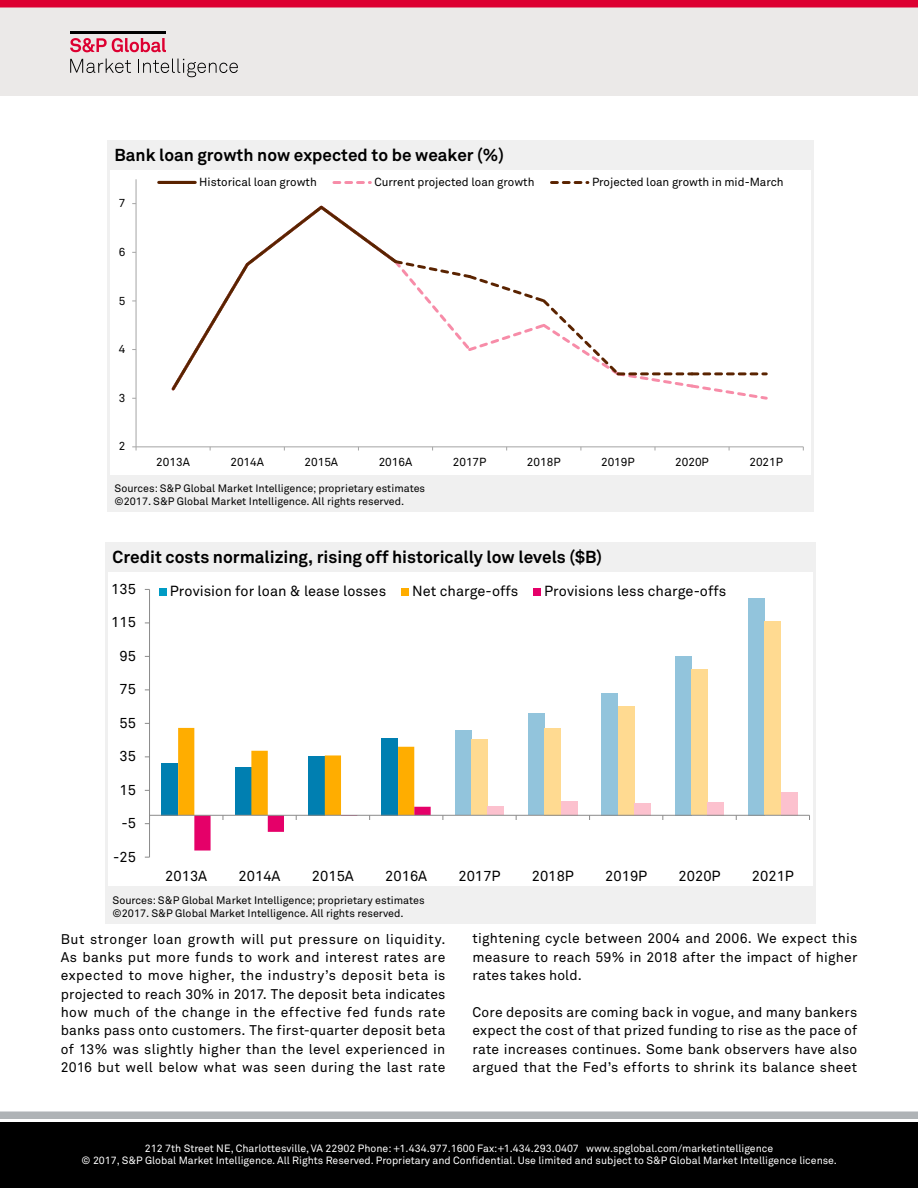
<style>
.page{position:relative;width:918px;height:1188px;background:#fff}
.page>*{position:absolute;margin:0;border:0;box-sizing:border-box;transform-origin:0 0}
.t1{font:700 17.25px "Akkurat Pro";color:#000}
.t2{font:700 17.1px "Akkurat Pro";color:#000}
.t3{font:14.55px "Akkurat Pro";letter-spacing:.005em;color:#000}
.t4{font:13.8px/18.3px "Akkurat Pro";letter-spacing:.02em;color:#000;text-align:justify}
.t5{font:11.55px "Akkurat Pro";letter-spacing:-.005em;color:#000}
.t6{font:10.8px/12.6px "Akkurat Pro";color:#000}
.t7{font:10.65px/12.6px "Akkurat Pro";color:#000}
.t8{font:10.5px/12.6px "Akkurat Pro";color:#fff;text-align:center}
</style>
<div class="page">
<div style="left:0;top:0;width:918px;height:95px;background:#ebe9e8"></div>
<div style="left:0;top:0;width:918px;height:8px;background:#dd0031"></div>
<svg style="left:70px;top:31px;width:96px;height:21px"></svg>
<svg style="left:70px;top:59px;width:61px;height:14px"></svg>
<svg style="left:138px;top:59px;width:100px;height:18px"></svg>
<div style="left:0;top:1112px;width:918px;height:7px;background:#afb3b6"></div>
<div style="left:0;top:1122px;width:918px;height:66px;background:#000"></div>
<div style="left:107px;top:141px;width:707px;height:371px;background:#f0f0f0"></div>
<div style="left:110px;top:171px;width:701px;height:304px;background:#fff"></div>
<hr style="left:136px;top:179px;width:1px;height:268px;background:#a8a8a8">
<hr style="left:136px;top:446px;width:667px;height:1px;background:#a8a8a8">
<svg style="left:132px;top:446px;width:5px;height:4px"></svg>
<svg style="left:171px;top:205px;width:597px;height:195px"></svg>
<hr style="left:159px;top:181px;width:36px;height:3px;background:#5a2300">
<svg style="left:334px;top:181px;width:36px;height:3px"></svg>
<svg style="left:552px;top:181px;width:36px;height:3px"></svg>
<div style="left:105px;top:542px;width:711px;height:382px;background:#f0f0f0"></div>
<div style="left:108px;top:573px;width:704px;height:313px;background:#fff"></div>
<div style="left:162px;top:763px;width:16px;height:52px;background:#007fb1"></div>
<div style="left:455px;top:731px;width:16px;height:84px;background:#92c4dc"></div>
<div style="left:529px;top:714px;width:16px;height:101px;background:#92c4dc"></div>
<div style="left:602px;top:693px;width:16px;height:122px;background:#92c4dc"></div>
<div style="left:675px;top:656px;width:16px;height:159px;background:#92c4dc"></div>
<div style="left:748px;top:598px;width:17px;height:217px;background:#92c4dc"></div>
<div style="left:471px;top:739px;width:17px;height:76px;background:#ffda91"></div>
<div style="left:545px;top:728px;width:16px;height:87px;background:#ffda91"></div>
<div style="left:618px;top:706px;width:16px;height:109px;background:#ffda91"></div>
<div style="left:691px;top:670px;width:17px;height:145px;background:#ffda91"></div>
<div style="left:765px;top:621px;width:16px;height:194px;background:#ffda91"></div>
<div style="left:488px;top:807px;width:16px;height:8px;background:#fcc1ce"></div>
<div style="left:561px;top:801px;width:16px;height:14px;background:#fcc1ce"></div>
<div style="left:634px;top:803px;width:17px;height:12px;background:#fcc1ce"></div>
<div style="left:708px;top:802px;width:16px;height:13px;background:#fcc1ce"></div>
<div style="left:781px;top:792px;width:16px;height:23px;background:#fcc1ce"></div>
<hr style="left:149px;top:589px;width:1px;height:268px;background:#8a8a8a">
<hr style="left:150px;top:815px;width:660px;height:1px;background:#8a8a8a">
<svg style="left:178px;top:728px;width:253px;height:123px"></svg>
<div style="left:159px;top:588px;width:7px;height:8px;background:#009bc4"></div>
<div style="left:401px;top:588px;width:8px;height:8px;background:#ffad00"></div>
<div style="left:533px;top:588px;width:8px;height:8px;background:#e50069"></div>
<p class="t2" style="left:115px;top:145px;width:391px">Bank loan growth now expected to be weaker (%)</p>
<p class="t5" style="left:119px;top:197px;width:8px">7</p>
<p class="t5" style="left:119px;top:245px;width:8px">6</p>
<p class="t5" style="left:119px;top:294px;width:8px">5</p>
<p class="t5" style="left:119px;top:342px;width:8px">4</p>
<p class="t5" style="left:119px;top:391px;width:8px">3</p>
<p class="t5" style="left:119px;top:440px;width:8px">2</p>
<p class="t5" style="left:199px;top:175px;width:119px">Historical loan growth</p>
<p class="t5" style="left:374px;top:175px;width:162px">Current projected loan growth</p>
<p class="t5" style="left:592px;top:175px;width:193px">Projected loan growth in mid-March</p>
<p class="t5" style="left:156px;top:455px;width:35px">2013A</p>
<p class="t5" style="left:230px;top:455px;width:35px">2014A</p>
<p class="t5" style="left:305px;top:455px;width:35px">2015A</p>
<p class="t5" style="left:379px;top:455px;width:35px">2016A</p>
<p class="t5" style="left:453px;top:455px;width:35px">2017P</p>
<p class="t5" style="left:527px;top:455px;width:35px">2018P</p>
<p class="t5" style="left:601px;top:455px;width:35px">2019P</p>
<p class="t5" style="left:675px;top:455px;width:35px">2020P</p>
<p class="t5" style="left:749px;top:455px;width:35px">2021P</p>
<p class="t7" style="left:115px;top:482px;width:312px">Sources: S&amp;P Global Market Intelligence; proprietary estimates ©2017. S&amp;P Global Market Intelligence. All rights reserved.</p>
<p class="t1" style="left:113px;top:546px;width:491px">Credit costs normalizing, rising off historically low levels ($B)</p>
<p class="t3" style="left:111px;top:580px;width:26px">135</p>
<p class="t3" style="left:111px;top:614px;width:26px">115</p>
<p class="t3" style="left:119px;top:647px;width:18px">95</p>
<p class="t3" style="left:119px;top:681px;width:18px">75</p>
<p class="t3" style="left:119px;top:714px;width:18px">55</p>
<p class="t3" style="left:119px;top:748px;width:18px">35</p>
<p class="t3" style="left:119px;top:781px;width:18px">15</p>
<p class="t3" style="left:121px;top:815px;width:16px">-5</p>
<p class="t3" style="left:113px;top:848px;width:24px">-25</p>
<p class="t3" style="left:170px;top:583px;width:218px">Provision for loan &amp; lease losses</p>
<p class="t3" style="left:412px;top:583px;width:108px">Net charge-offs</p>
<p class="t3" style="left:544px;top:583px;width:184px">Provisions less charge-offs</p>
<p class="t3" style="left:165px;top:867px;width:44px">2013A</p>
<p class="t3" style="left:238px;top:867px;width:44px">2014A</p>
<p class="t3" style="left:312px;top:867px;width:44px">2015A</p>
<p class="t3" style="left:385px;top:867px;width:44px">2016A</p>
<p class="t3" style="left:458px;top:867px;width:44px">2017P</p>
<p class="t3" style="left:532px;top:867px;width:44px">2018P</p>
<p class="t3" style="left:605px;top:867px;width:44px">2019P</p>
<p class="t3" style="left:678px;top:867px;width:44px">2020P</p>
<p class="t3" style="left:752px;top:867px;width:44px">2021P</p>
<p class="t6" style="left:113px;top:894px;width:314px">Sources: S&amp;P Global Market Intelligence; proprietary estimates ©2017. S&amp;P Global Market Intelligence. All rights reserved.</p>
<p class="t4" style="left:61px;top:930px;width:386px">But stronger loan growth will put pressure on liquidity.<br>As banks put more funds to work and interest rates are expected to move higher, the industry’s deposit beta is projected to reach 30% in 2017. The deposit beta indicates how much of the change in the effective fed funds rate banks pass onto customers. The first-quarter deposit beta of 13% was slightly higher than the level experienced in 2016 but well below what was seen during the last rate</p>
<p class="t4" style="left:473px;top:930px;width:386px">tightening cycle between 2004 and 2006. We expect this measure to reach 59% in 2018 after the impact of higher rates takes hold.</p>
<p class="t4" style="left:473px;top:1003px;width:386px">Core deposits are coming back in vogue, and many bankers expect the cost of that prized funding to rise as the pace of rate increases continues. Some bank observers have also argued that the Fed’s efforts to shrink its balance sheet</p>
<p class="t8" style="left:82px;top:1142px;width:757px">212 7th Street NE, Charlottesville, VA 22902 Phone: +1.434.977.1600 Fax:+1.434.293.0407 www.spglobal.com/marketintelligence<br>© 2017, S&amp;P Global Market Intelligence. All Rights Reserved. Proprietary and Confidential. Use limited and subject to S&amp;P Global Market Intelligence license.</p>
</div>
